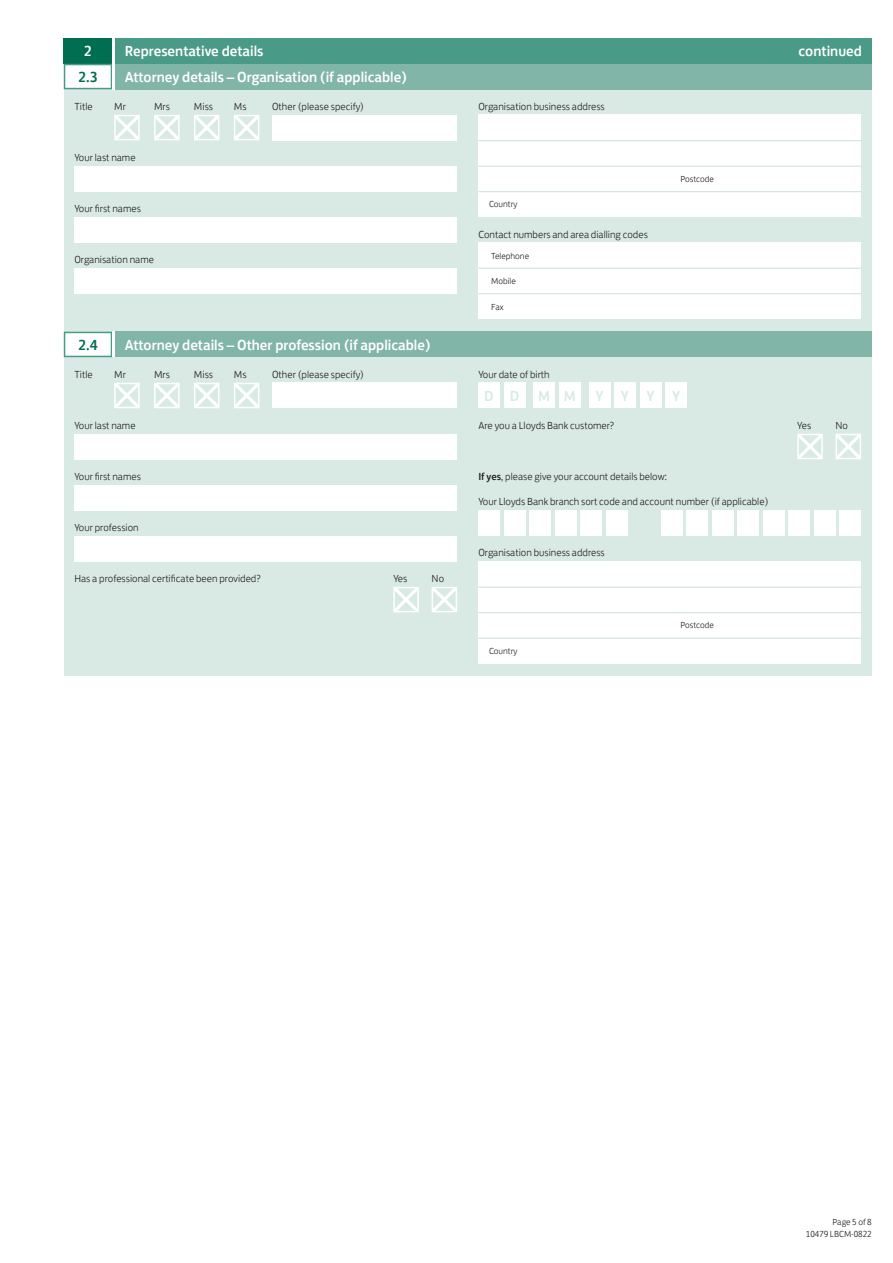
<style>
.page{position:relative;width:893px;height:1263px;background:#fff}
.page>*{position:absolute;margin:0;border:0;box-sizing:border-box;transform-origin:0 0}
.t1{font:500 15px "Lloyds Bank Jack";color:#fff}
.t2{font:500 15px "Lloyds Bank Jack";color:#d9eae5}
.t3{font:500 15px "Lloyds Bank Jack";color:#006e51}
.t4{font:300 10.5px "Lloyds Bank Jack";color:#231f20}
.t5{font:300 9px/12px "Lloyds Bank Jack";color:#231f20;text-align:right}
.s1{font-weight:500}
</style>
<div class="page">
<div style="left:64px;top:38px;width:808px;height:638px;background:#d9eae5"></div>
<div style="left:65px;top:332px;width:46px;height:24px;background:#fff"></div>
<div style="left:64px;top:332px;width:48px;height:25px;border:2px solid #499a86"></div>
<hr style="left:112px;top:332px;width:3px;height:25px;background:#fff">
<div style="left:115px;top:332px;width:757px;height:25px;background:#81b5a8"></div>
<div style="left:74px;top:434px;width:383px;height:25px;background:#fff"></div>
<div style="left:74px;top:536px;width:383px;height:25px;background:#fff"></div>
<div style="left:74px;top:485px;width:383px;height:25px;background:#fff"></div>
<div style="left:272px;top:383px;width:185px;height:25px;background:#fff"></div>
<svg style="left:114px;top:383px;width:26px;height:25px"></svg>
<svg style="left:154px;top:383px;width:26px;height:25px"></svg>
<svg style="left:194px;top:383px;width:25px;height:25px"></svg>
<svg style="left:234px;top:383px;width:25px;height:25px"></svg>
<div style="left:478px;top:510px;width:22px;height:26px;background:#fff"></div>
<div style="left:504px;top:510px;width:21px;height:26px;background:#fff"></div>
<div style="left:529px;top:510px;width:22px;height:26px;background:#fff"></div>
<div style="left:555px;top:510px;width:21px;height:26px;background:#fff"></div>
<div style="left:580px;top:510px;width:22px;height:26px;background:#fff"></div>
<div style="left:606px;top:510px;width:21px;height:26px;background:#fff"></div>
<div style="left:840px;top:510px;width:21px;height:26px;background:#fff"></div>
<div style="left:814px;top:510px;width:22px;height:26px;background:#fff"></div>
<div style="left:789px;top:510px;width:21px;height:26px;background:#fff"></div>
<div style="left:763px;top:510px;width:21px;height:26px;background:#fff"></div>
<div style="left:738px;top:510px;width:21px;height:26px;background:#fff"></div>
<div style="left:712px;top:510px;width:21px;height:26px;background:#fff"></div>
<div style="left:687px;top:510px;width:21px;height:26px;background:#fff"></div>
<div style="left:661px;top:510px;width:21px;height:26px;background:#fff"></div>
<svg style="left:797px;top:434px;width:26px;height:25px"></svg>
<svg style="left:393px;top:587px;width:26px;height:25px"></svg>
<svg style="left:836px;top:434px;width:25px;height:25px"></svg>
<svg style="left:432px;top:587px;width:25px;height:25px"></svg>
<div style="left:478px;top:383px;width:22px;height:25px;background:#fff"></div>
<div style="left:504px;top:383px;width:21px;height:25px;background:#fff"></div>
<div style="left:534px;top:383px;width:21px;height:25px;background:#fff"></div>
<div style="left:559px;top:383px;width:21px;height:25px;background:#fff"></div>
<div style="left:589px;top:383px;width:21px;height:25px;background:#fff"></div>
<div style="left:614px;top:383px;width:22px;height:25px;background:#fff"></div>
<div style="left:640px;top:383px;width:21px;height:25px;background:#fff"></div>
<div style="left:665px;top:383px;width:22px;height:25px;background:#fff"></div>
<div style="left:478px;top:561px;width:383px;height:102px;background:#fff"></div>
<hr style="left:478px;top:612px;width:383px;height:1px;background:#cbe0d9">
<hr style="left:478px;top:638px;width:383px;height:1px;background:#cbe0d9">
<hr style="left:478px;top:587px;width:383px;height:1px;background:#cbe0d9">
<hr style="left:112px;top:38px;width:3px;height:26px;background:#fff">
<div style="left:115px;top:38px;width:757px;height:26px;background:#499a86"></div>
<div style="left:64px;top:38px;width:48px;height:26px;background:#006e51"></div>
<div style="left:65px;top:65px;width:46px;height:24px;background:#fff"></div>
<div style="left:64px;top:64px;width:48px;height:25px;border:2px solid #499a86"></div>
<hr style="left:112px;top:64px;width:3px;height:25px;background:#fff">
<div style="left:115px;top:64px;width:757px;height:25px;background:#81b5a8"></div>
<div style="left:74px;top:268px;width:383px;height:25px;background:#fff"></div>
<div style="left:478px;top:115px;width:383px;height:102px;background:#fff"></div>
<hr style="left:478px;top:166px;width:383px;height:1px;background:#cbe0d9">
<hr style="left:478px;top:191px;width:383px;height:1px;background:#cbe0d9">
<hr style="left:478px;top:140px;width:383px;height:1px;background:#cbe0d9">
<div style="left:478px;top:242px;width:383px;height:77px;background:#fff"></div>
<hr style="left:478px;top:268px;width:383px;height:1px;background:#cbe0d9">
<hr style="left:478px;top:293px;width:383px;height:1px;background:#cbe0d9">
<div style="left:74px;top:166px;width:383px;height:25px;background:#fff"></div>
<div style="left:74px;top:217px;width:383px;height:25px;background:#fff"></div>
<div style="left:272px;top:115px;width:185px;height:25px;background:#fff"></div>
<svg style="left:114px;top:115px;width:26px;height:25px"></svg>
<svg style="left:154px;top:115px;width:26px;height:25px"></svg>
<svg style="left:194px;top:115px;width:25px;height:25px"></svg>
<svg style="left:234px;top:115px;width:25px;height:25px"></svg>
<h1 class="t1" style="left:84px;top:39px;width:10px">2</h1>
<h1 class="t1" style="left:125px;top:39px;width:140px">Representative details</h1>
<h1 class="t1" style="left:798px;top:39px;width:65px">continued</h1>
<h1 class="t3" style="left:78px;top:65px;width:21px">2.3</h1>
<h1 class="t1" style="left:125px;top:64px;width:284px">Attorney details – Organisation (if applicable)</h1>
<p class="t4" style="left:74px;top:98px;width:20px">Title</p>
<p class="t4" style="left:114px;top:98px;width:13px">Mr</p>
<p class="t4" style="left:154px;top:98px;width:17px">Mrs</p>
<p class="t4" style="left:194px;top:98px;width:21px">Miss</p>
<p class="t4" style="left:234px;top:98px;width:14px">Ms</p>
<p class="t4" style="left:74px;top:149px;width:63px">Your last name</p>
<p class="t4" style="left:74px;top:200px;width:68px">Your first names</p>
<p class="t4" style="left:74px;top:251px;width:81px">Organisation name</p>
<p class="t4" style="left:272px;top:98px;width:94px">Other (please specify)</p>
<h1 class="t3" style="left:78px;top:332px;width:21px">2.4</h1>
<h1 class="t1" style="left:125px;top:332px;width:308px">Attorney details – Other profession (if applicable)</h1>
<p class="t4" style="left:272px;top:366px;width:94px">Other (please specify)</p>
<p class="t4" style="left:74px;top:366px;width:20px">Title</p>
<p class="t4" style="left:114px;top:366px;width:13px">Mr</p>
<p class="t4" style="left:154px;top:366px;width:17px">Mrs</p>
<p class="t4" style="left:194px;top:366px;width:21px">Miss</p>
<p class="t4" style="left:234px;top:366px;width:14px">Ms</p>
<p class="t4" style="left:74px;top:417px;width:63px">Your last name</p>
<p class="t4" style="left:74px;top:468px;width:68px">Your first names</p>
<p class="t4" style="left:74px;top:519px;width:66px">Your profession</p>
<p class="t4" style="left:74px;top:570px;width:188px">Has a professional certificate been provided?</p>
<p class="t4" style="left:393px;top:570px;width:16px">Yes</p>
<p class="t4" style="left:432px;top:570px;width:14px">No</p>
<p class="t4" style="left:478px;top:98px;width:128px">Organisation business address</p>
<p class="t5" style="left:489px;top:198px;width:30px">Country</p>
<p class="t4" style="left:478px;top:226px;width:171px">Contact numbers and area dialling codes</p>
<p class="t5" style="left:491px;top:249px;width:40px">Telephone</p>
<p class="t5" style="left:491px;top:274px;width:26px">Mobile</p>
<p class="t5" style="left:491px;top:300px;width:14px">Fax</p>
<p class="t4" style="left:478px;top:366px;width:73px">Your date of birth</p>
<p class="t5" style="left:680px;top:172px;width:35px">Postcode</p>
<h1 class="t2" style="left:484px;top:384px;width:37px">D D</h1>
<h1 class="t2" style="left:538px;top:384px;width:39px">M M</h1>
<h1 class="t2" style="left:595px;top:384px;width:86px">YYYY</h1>
<p class="t4" style="left:478px;top:417px;width:137px">Are you a Lloyds Bank customer?</p>
<p class="t4" style="left:478px;top:468px;width:190px"><span class="s1">If yes</span>, please give your account details below:</p>
<p class="t4" style="left:478px;top:493px;width:292px">Your Lloyds Bank branch sort code and account number (if applicable)</p>
<p class="t4" style="left:478px;top:544px;width:128px">Organisation business address</p>
<p class="t5" style="left:489px;top:644px;width:30px">Country</p>
<p class="t5" style="left:680px;top:618px;width:35px">Postcode</p>
<p class="t4" style="left:797px;top:417px;width:16px">Yes</p>
<p class="t4" style="left:836px;top:417px;width:14px">No</p>
<p class="t5" style="left:806px;top:1215px;width:67px">Page 5 of 8<br>10479 LBCM-0822</p>
</div>
